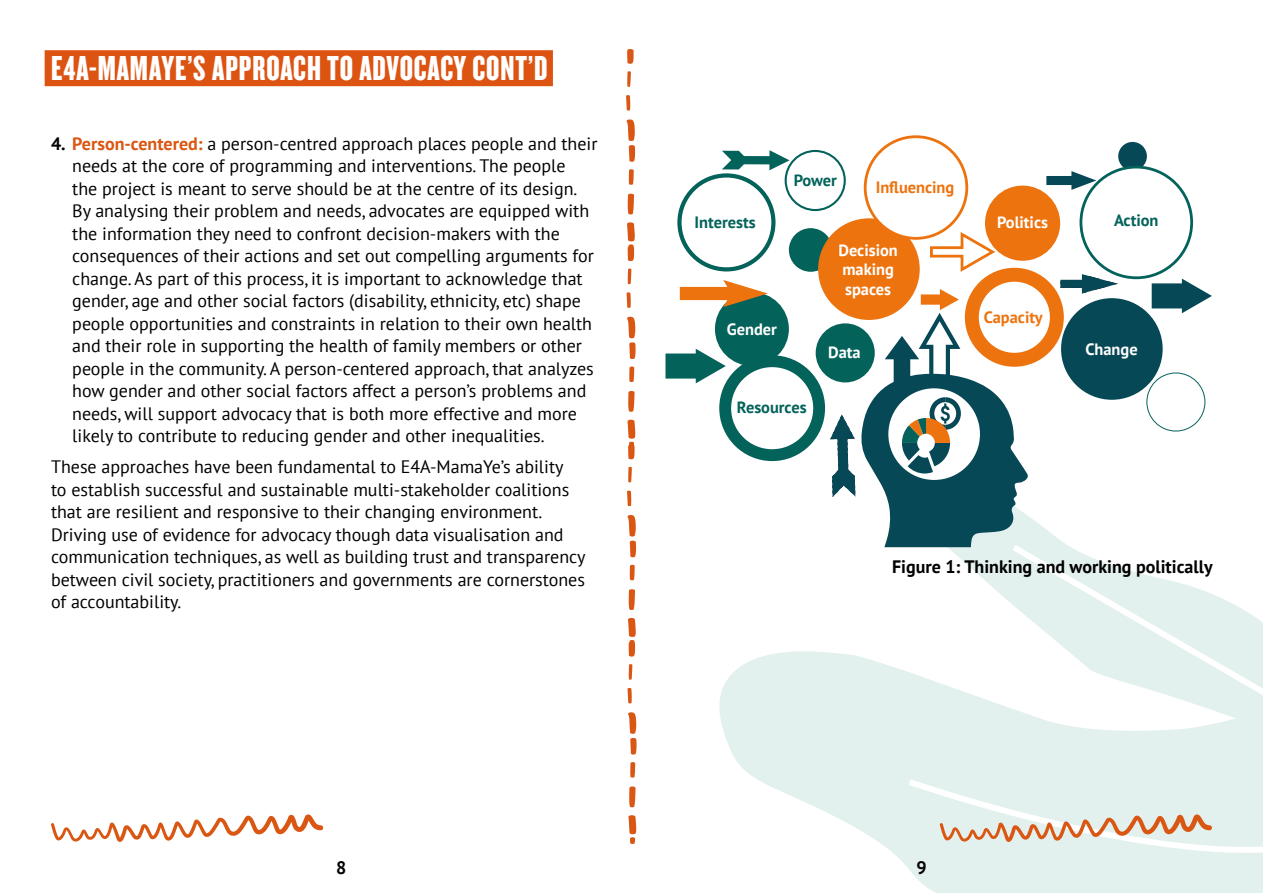
<style>
.page{position:relative;width:1263px;height:893px;background:#fff}
.page>*{position:absolute;margin:0;border:0;box-sizing:border-box;transform-origin:0 0}
.t1{font:36px "Knockout 68 Full Featherwt";letter-spacing:.025em;color:#fff}
.t2{font:18px/22.5px "PT Sans";color:#000}
.t3{font:700 18px "PT Sans";color:#000}
.t4{font:700 16.35px/19.6px "PT Sans";color:#fff}
.t5{font:700 16.35px "PT Sans";color:#03625a}
.t6{font:700 16.35px "PT Sans";color:#ed730e}
.s1{font-weight:700}
.s2{font-weight:700;color:#da5713}
</style>
<div class="page">
<svg style="left:627px;top:49px;width:7px;height:15px"></svg>
<svg style="left:627px;top:71px;width:4px;height:16px"></svg>
<svg style="left:626px;top:95px;width:4px;height:16px"></svg>
<svg style="left:626px;top:119px;width:9px;height:43px"></svg>
<svg style="left:629px;top:169px;width:5px;height:16px"></svg>
<svg style="left:628px;top:194px;width:6px;height:20px"></svg>
<svg style="left:627px;top:222px;width:8px;height:39px"></svg>
<svg style="left:628px;top:269px;width:3px;height:15px"></svg>
<svg style="left:626px;top:292px;width:5px;height:16px"></svg>
<svg style="left:627px;top:317px;width:9px;height:42px"></svg>
<svg style="left:629px;top:367px;width:5px;height:15px"></svg>
<svg style="left:628px;top:391px;width:6px;height:21px"></svg>
<svg style="left:627px;top:420px;width:8px;height:39px"></svg>
<svg style="left:628px;top:467px;width:4px;height:15px"></svg>
<svg style="left:627px;top:491px;width:4px;height:15px"></svg>
<svg style="left:627px;top:515px;width:9px;height:42px"></svg>
<svg style="left:630px;top:565px;width:5px;height:15px"></svg>
<svg style="left:629px;top:589px;width:6px;height:21px"></svg>
<svg style="left:628px;top:618px;width:8px;height:39px"></svg>
<svg style="left:629px;top:664px;width:3px;height:16px"></svg>
<svg style="left:627px;top:688px;width:5px;height:15px"></svg>
<svg style="left:628px;top:712px;width:8px;height:43px"></svg>
<svg style="left:630px;top:762px;width:5px;height:16px"></svg>
<svg style="left:629px;top:786px;width:6px;height:21px"></svg>
<svg style="left:628px;top:815px;width:8px;height:29px"></svg>
<svg style="left:719px;top:651px;width:544px;height:242px;fill:#e3f1ee"></svg>
<svg style="left:933px;top:706px;width:330px;height:26px;fill:#e3f1ee"></svg>
<svg style="left:1046px;top:171px;width:50px;height:19px"></svg>
<div style="left:1118px;top:142px;width:29px;height:29px;background:#074856;border-radius:50%"></div>
<div style="left:1081px;top:167px;width:111px;height:111px;background:#fff;border-radius:50%"></div>
<div style="left:1079px;top:166px;width:114px;height:113px;border:3px solid #03625a;border-radius:50%"></div>
<div style="left:715px;top:292px;width:74px;height:74px;background:#03625a;border-radius:50%"></div>
<div style="left:789px;top:228px;width:43px;height:44px;background:#03625a;border-radius:50%"></div>
<div style="left:719px;top:355px;width:106px;height:106px;border:12px solid #03625a;border-radius:50%"></div>
<div style="left:677px;top:173px;width:98px;height:98px;border:4px solid #03625a;border-radius:50%"></div>
<div style="left:785px;top:150px;width:61px;height:61px;border:2px solid #03625a;border-radius:50%"></div>
<div style="left:816px;top:323px;width:59px;height:59px;background:#03625a;border-radius:50%"></div>
<div style="left:818px;top:218px;width:102px;height:102px;background:#ed730e;border-radius:50%"></div>
<div style="left:985px;top:186px;width:75px;height:75px;background:#ed730e;border-radius:50%"></div>
<div style="left:865px;top:137px;width:102px;height:101px;background:#fff;border-radius:50%"></div>
<div style="left:864px;top:135px;width:104px;height:105px;border:3px solid #ed730e;border-radius:50%"></div>
<svg style="left:665px;top:349px;width:61px;height:34px"></svg>
<svg style="left:861px;top:230px;width:402px;height:476px"></svg>
<svg style="left:830px;top:414px;width:25px;height:83px"></svg>
<svg style="left:722px;top:150px;width:67px;height:20px"></svg>
<svg style="left:680px;top:280px;width:88px;height:27px"></svg>
<svg style="left:51px;top:814px;width:272px;height:28px"></svg>
<svg style="left:904px;top:776px;width:359px;height:80px;background:#e4e8e1"></svg>
<div style="left:45px;top:50px;width:508px;height:36px;background:#dd5412"></div>
<h1 class="t1" style="left:51px;top:46px;width:498px">E4A-MAMAYE’S APPROACH TO ADVOCACY CONT’D</h1>
<p class="t2" style="left:72px;top:132px;width:527px;text-indent:-21px"><span class="s1">4.</span> <span class="s2">Person-centered:</span> a person-centred approach places people and their needs at the core of programming and interventions. The people<br>the project is meant to serve should be at the centre of its design.<br>By analysing their problem and needs, advocates are equipped with the information they need to confront decision-makers with the consequences of their actions and set out compelling arguments for change. As part of this process, it is important to acknowledge that gender, age and other social factors (disability, ethnicity, etc) shape people opportunities and constraints in relation to their own health and their role in supporting the health of family members or other people in the community. A person-centered approach, that analyzes how gender and other social factors affect a person’s problems and needs, will support advocacy that is both more effective and more likely to contribute to reducing gender and other inequalities.</p>
<p class="t2" style="left:51px;top:455px;width:536px">These approaches have been fundamental to E4A-MamaYe’s ability<br>to establish successful and sustainable multi-stakeholder coalitions that are resilient and responsive to their changing environment.<br>Driving use of evidence for advocacy though data visualisation and communication techniques, as well as building trust and transparency between civil society, practitioners and governments are cornerstones of accountability.</p>
<p class="t5" style="left:694px;top:212px;width:63px">Interests</p>
<p class="t4" style="left:727px;top:319px;width:52px">Gender</p>
<p class="t5" style="left:794px;top:169px;width:45px">Power</p>
<p class="t6" style="left:876px;top:177px;width:80px">Influencing</p>
<p class="t4" style="left:838px;top:240px;width:61px">Decision making spaces</p>
<p class="t4" style="left:828px;top:342px;width:34px">Data</p>
<p class="t5" style="left:737px;top:397px;width:71px">Resources</p>
<p class="t4" style="left:997px;top:212px;width:52px">Politics</p>
<p class="t6" style="left:984px;top:307px;width:60px">Capacity</p>
<p class="t5" style="left:1114px;top:210px;width:46px">Action</p>
<p class="t4" style="left:1085px;top:339px;width:54px">Change</p>
<p class="t3" style="left:892px;top:555px;width:322px">Figure 1: Thinking and working politically</p>
<p class="t3" style="left:336px;top:855px;width:12px">8</p>
<p class="t3" style="left:917px;top:855px;width:12px">9</p>
</div>
